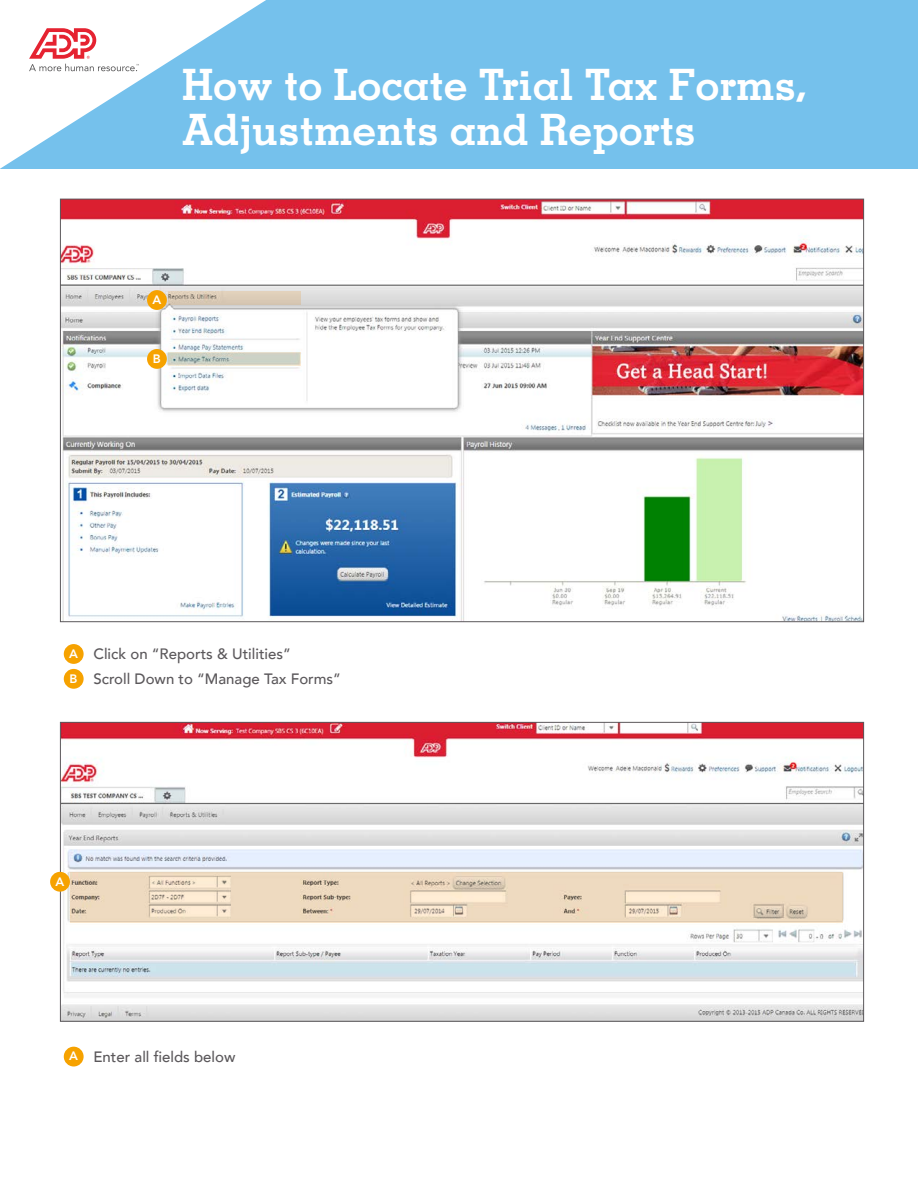
<style>
.page{position:relative;width:918px;height:1188px;background:#fff}
.page>*{position:absolute;margin:0;border:0;box-sizing:border-box;transform-origin:0 0}
.t1{font:700 43.2px/45px "Memphis";color:#fff}
.t2{font:500 15px/24.8px "Avenir";color:#5b585b}
.t3{font:800 12.3px "Avenir";color:#fff}
</style>
<div class="page">
<div style="left:0;top:0;width:918px;height:168px;background:#75c1ec"></div>
<svg style="left:0;top:0;width:266px;height:169px"></svg>
<svg style="left:29px;top:28px;width:110px;height:43px;background:#f3cbce"></svg>
<img style="left:62px;top:201px;width:800px;height:419px">
<img style="left:62px;top:724px;width:800px;height:296px">
<div style="left:147px;top:349px;width:20px;height:20px;background:#f6a200;border-radius:50%"></div>
<div style="left:147px;top:290px;width:20px;height:20px;background:#f6a200;border-radius:50%"></div>
<div style="left:50px;top:872px;width:20px;height:20px;background:#f6a200;border-radius:50%"></div>
<div style="left:64px;top:644px;width:20px;height:20px;background:#f6a200;border-radius:50%"></div>
<div style="left:64px;top:1047px;width:20px;height:19px;background:#f6a200;border-radius:50%"></div>
<div style="left:64px;top:669px;width:20px;height:20px;background:#f6a200;border-radius:50%"></div>
<svg style="left:168px;top:352px;width:132px;height:14px;background:#cdd0c3"></svg>
<svg style="left:70px;top:872px;width:772px;height:50px;background:#ead6bd"></svg>
<svg style="left:168px;top:291px;width:132px;height:14px;background:#d7c7b3"></svg>
<h1 class="t1" style="left:182px;top:61px;width:626px">How to Locate Trial Tax Forms,<br>Adjustments and Reports</h1>
<p class="t3" style="left:152px;top:290px;width:10px">A</p>
<p class="t3" style="left:153px;top:349px;width:9px">B</p>
<p class="t3" style="left:69px;top:644px;width:10px">A</p>
<p class="t3" style="left:70px;top:669px;width:9px">B</p>
<p class="t2" style="left:93px;top:641px;width:249px">Click on “Reports &amp; Utilities”<br>Scroll Down to “Manage Tax Forms”</p>
<p class="t3" style="left:55px;top:872px;width:10px">A</p>
<p class="t3" style="left:69px;top:1047px;width:10px">A</p>
<p class="t2" style="left:93px;top:1043px;width:143px">Enter all fields below</p>
</div>
